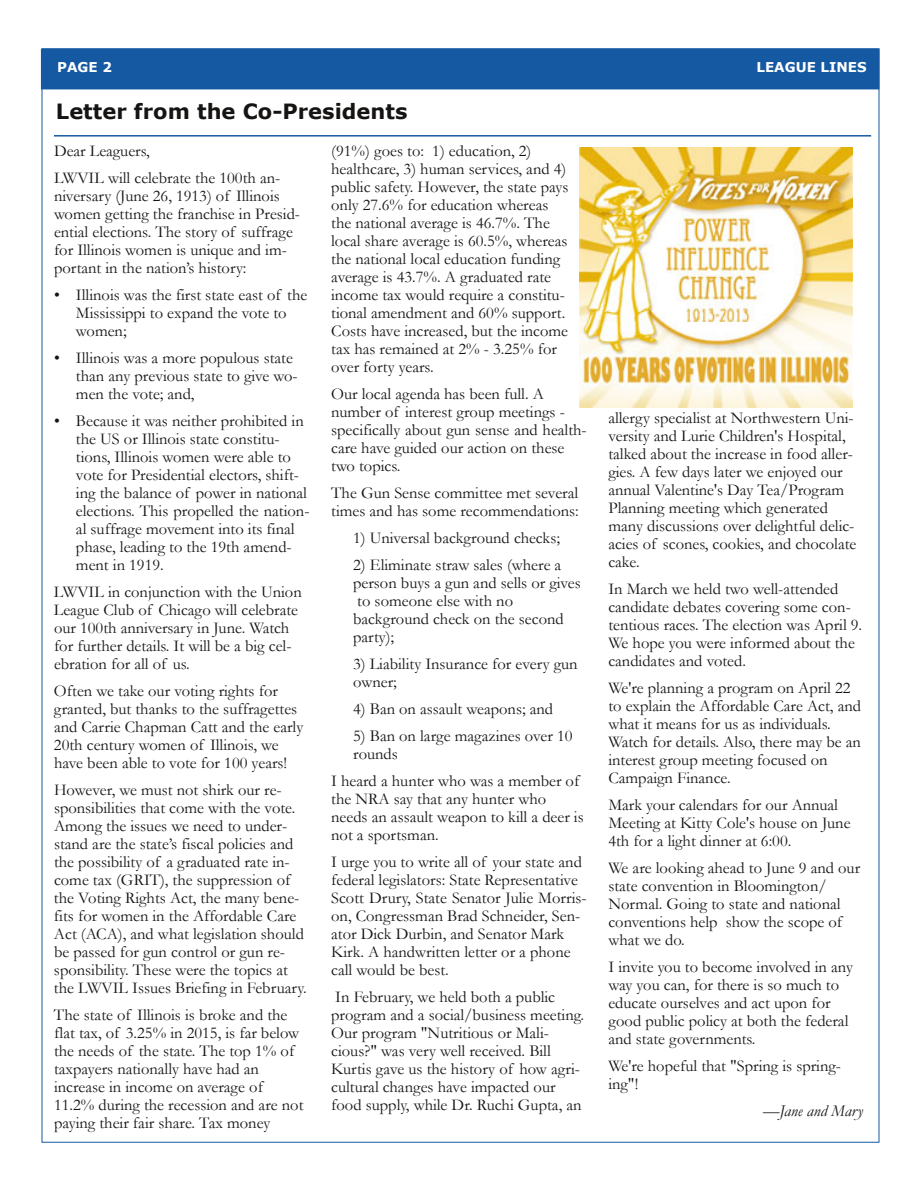
<style>
.page{position:relative;width:918px;height:1188px;background:#fff}
.page>*{position:absolute;margin:0;border:0;box-sizing:border-box;transform-origin:0 0}
.t1{font:700 21px "Verdana";color:#161413}
.t2{font:16.5px/18px "Garamond";color:#161413}
.t3{font:italic 16.5px "Garamond";color:#161413}
.t4{font:700 13.5px "Verdana";color:#fff}
</style>
<div class="page">
<div style="left:42px;top:50px;width:837px;height:39px;background:#1659a3"></div>
<div style="left:41px;top:49px;width:838px;height:40px;border:2px solid #1659a3"></div>
<hr style="left:54px;top:135px;width:817px;height:2px;background:#1659a3">
<img style="left:579px;top:147px;width:273px;height:261px">
<p class="t4" style="left:57px;top:58px;width:56px">PAGE 2</p>
<p class="t4" style="left:756px;top:58px;width:112px">LEAGUE LINES</p>
<p class="t1" style="left:56px;top:97px;width:353px">Letter from the Co-Presidents</p>
<p class="t2" style="left:54px;top:137px;width:228px;line-height:27px">Dear Leaguers,<br>LWVIL will celebrate the 100th an-</p>
<p class="t2" style="left:54px;top:186px;width:248px">niversary (June 26, 1913) of Illinois women getting the franchise in Presid&shy;ential elections. The story of suffrage for Illinois women is unique and im&shy;portant in the nation’s history:</p>
<p class="t2" style="left:76px;top:285px;width:233px;text-indent:-22px">• Illinois was the first state east of the<br>Mississippi to expand the vote to women;</p>
<p class="t2" style="left:76px;top:348px;width:223px;text-indent:-22px">• Illinois was a more populous state than any previous state to give wo&shy;men the vote; and,</p>
<p class="t2" style="left:76px;top:411px;width:235px;text-indent:-22px">• Because it was neither prohibited in the US or Illinois state constitu&shy;tions, Illinois women were able to vote for Presidential electors, shift&shy;ing the balance of power in national elections. This propelled the nation&shy;al suffrage movement into its final phase, leading to the 19th amend&shy;ment in 1919.</p>
<p class="t2" style="left:54px;top:582px;width:249px">LWVIL in conjunction with the Union League Club of Chicago will celebrate our 100th anniversary in June. Watch for further details. It will be a big cel&shy;ebration for all of us.</p>
<p class="t2" style="left:54px;top:681px;width:251px">Often we take our voting rights for granted, but thanks to the suffragettes and Carrie Chapman Catt and the early 20th century women of Illinois, we have been able to vote for 100 years!</p>
<p class="t2" style="left:54px;top:780px;width:254px">However, we must not shirk our re&shy;sponsibilities that come with the vote.<br>Among the issues we need to under&shy;stand are the state’s fiscal policies and the possibility of a graduated rate in&shy;come tax (GRIT), the suppression of the Voting Rights Act, the many bene&shy;fits for women in the Affordable Care Act (ACA), and what legislation should be passed for gun control or gun re&shy;sponsibility. These were the topics at the LWVIL Issues Briefing in February.</p>
<p class="t2" style="left:54px;top:1005px;width:251px">The state of Illinois is broke and the flat tax, of 3.25% in 2015, is far below the needs of the state. The top 1% of taxpayers nationally have had an increase in income on average of 11.2% during the recession and are not paying their fair share. Tax money</p>
<p class="t2" style="left:331px;top:142px;width:239px">(91%) goes to: 1) education, 2) healthcare, 3) human services, and 4) public safety. However, the state pays only 27.6% for education whereas the national average is 46.7%. The local share average is 60.5%, whereas the national local education funding average is 43.7%. A graduated rate income tax would require a constitu&shy;tional amendment and 60% support.<br>Costs have increased, but the income tax has remained at 2% - 3.25% for over forty years.</p>
<p class="t2" style="left:331px;top:385px;width:257px">Our local agenda has been full. A number of interest group meetings - specifically about gun sense and health&shy;care have guided our action on these two topics.</p>
<p class="t2" style="left:331px;top:484px;width:249px">The Gun Sense committee met several times and has some recommendations:</p>
<p class="t2" style="left:353px;top:529px;width:208px">1) Universal background checks;</p>
<p class="t2" style="left:353px;top:556px;width:229px">2) Eliminate straw sales (where a person buys a gun and sells or gives to someone else with no background check on the second party);</p>
<p class="t2" style="left:353px;top:655px;width:226px">3) Liability Insurance for every gun owner;</p>
<p class="t2" style="left:353px;top:700px;width:201px">4) Ban on assault weapons; and</p>
<p class="t2" style="left:353px;top:727px;width:221px">5) Ban on large magazines over 10 rounds</p>
<p class="t2" style="left:331px;top:772px;width:254px">I heard a hunter who was a member of the NRA say that any hunter who needs an assault weapon to kill a deer is not a sportsman.</p>
<p class="t2" style="left:331px;top:853px;width:257px">I urge you to write all of your state and federal legislators: State Representative Scott Drury, State Senator Julie Morris&shy;on, Congressman Brad Schneider, Sen&shy;ator Dick Durbin, and Senator Mark Kirk. A handwritten letter or a phone call would be best.</p>
<p class="t2" style="left:331px;top:988px;width:254px">In February, we held both a public program and a social/business meeting.<br>Our program "Nutritious or Mali&shy;cious?" was very well received. Bill Kurtis gave us the history of how agri&shy;cultural changes have impacted our food supply, while Dr. Ruchi Gupta, an</p>
<p class="t2" style="left:608px;top:409px;width:250px">allergy specialist at Northwestern Uni&shy;versity and Lurie Children's Hospital, talked about the increase in food aller&shy;gies. A few days later we enjoyed our annual Valentine's Day Tea/Program Planning meeting which generated many discussions over delightful delic&shy;acies of scones, cookies, and chocolate cake.</p>
<p class="t2" style="left:608px;top:580px;width:255px">In March we held two well-attended candidate debates covering some con&shy;tentious races. The election was April 9.<br>We hope you were informed about the candidates and voted.</p>
<p class="t2" style="left:608px;top:679px;width:254px">We're planning a program on April 22 to explain the Affordable Care Act, and what it means for us as individuals.<br>Watch for details. Also, there may be an interest group meeting focused on Campaign Finance.</p>
<p class="t2" style="left:608px;top:796px;width:244px">Mark your calendars for our Annual<br>Meeting at Kitty Cole's house on June<br>4th for a light dinner at 6:00.</p>
<p class="t2" style="left:608px;top:859px;width:253px">We are looking ahead to June 9 and our state convention in Bloomington/<br>Normal. Going to state and national conventions help show the scope of what we do.</p>
<p class="t2" style="left:608px;top:958px;width:246px">I invite you to become involved in any way you can, for there is so much to educate ourselves and act upon for good public policy at both the federal and state governments.</p>
<p class="t2" style="left:608px;top:1057px;width:234px">We're hopeful that "Spring is spring&shy;ing"!</p>
<p class="t3" style="left:763px;top:1100px;width:101px">—Jane and Mary</p>
</div>
